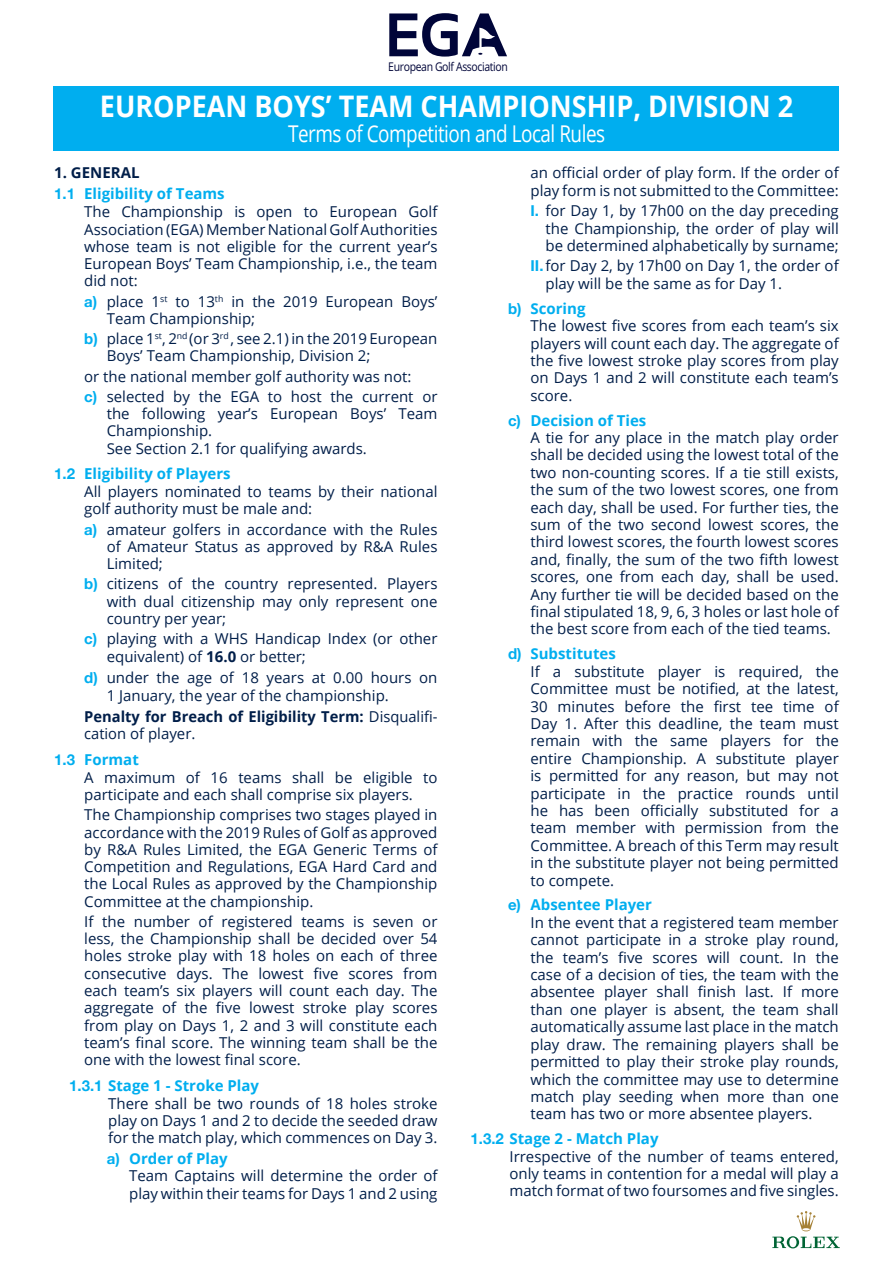
<style>
.page{position:relative;width:893px;height:1263px;background:#fff}
.page>*{position:absolute;margin:0;border:0;box-sizing:border-box;transform-origin:0 0}
.t1{font:700 29.7px "Open Sans";color:#fff;scale:.91 1}
.t2{font:23.1px "Open Sans";letter-spacing:-.025em;color:#fff;scale:.82 1}
.t3{font:15px/17.4px "Open Sans";color:#001e49;text-align:justify}
.t4{font:700 15px "Open Sans";color:#00aeef}
.t5{font:700 15px/17.2px "Open Sans";color:#001e49}
.t6{font:12px "Open Sans";letter-spacing:-.035em;color:#000539;scale:.87 1}
.s1{font-family:"Helvetica Neue"}
.s2{font-family:"Helvetica Neue";font-weight:700;color:#00aeef}
.s3{font-weight:700}
.s4{font-weight:400}
</style>
<div class="page">
<svg style="left:772px;top:1211px;width:68px;height:37px"></svg>
<div style="left:53px;top:87px;width:786px;height:64px;background:#00aeef"></div>
<svg style="left:389px;top:13px;width:118px;height:44px"></svg>
<p class="t6" style="left:388px;top:58px;width:139px">European Golf Association</p>
<h1 class="t1" style="left:100px;top:85px;width:763px">EUROPEAN BOYS’ TEAM CHAMPIONSHIP, DIVISION 2</h1>
<h2 class="t2" style="left:288px;top:118px;width:388px">Terms of Competition and Local Rules</h2>
<p class="t5" style="left:54px;top:164px;width:87px">1. GENERAL</p>
<p class="t4" style="left:54px;top:183px;width:172px"><span class="s1">1.1</span> Eligibility of Teams</p>
<p class="t3" style="left:84px;top:203px;width:355px">The Championship is open to European Golf Association (EGA) Member National Golf Authorities whose team is not eligible for the current year’s European Boys’ Team Championship, i.e., the team did not:</p>
<p class="t3" style="left:107px;top:292px;width:332px;text-indent:-22px"><span class="s2">a)</span> place 1<sup>st</sup> to 13<sup>th</sup> in the 2019 European Boys’<br>Team Championship;</p>
<p class="t3" style="left:107px;top:330px;width:332px;text-indent:-22px"><span class="s2">b)</span> place 1<sup>st</sup>, 2<sup>nd</sup> (or 3<sup>rd</sup> , see 2.1) in the 2019 European<br>Boys’ Team Championship, Division 2;</p>
<p class="t3" style="left:84px;top:367px;width:329px">or the national member golf authority was not:</p>
<p class="t3" style="left:107px;top:387px;width:332px;text-indent:-22px"><span class="s2">c)</span> selected by the EGA to host the current or the following year’s European Boys’ Team Championship.</p>
<p class="t3" style="left:107px;top:439px;width:262px">See Section 2.1 for qualifying awards.</p>
<p class="t4" style="left:54px;top:463px;width:178px"><span class="s1">1.2</span> Eligibility of Players</p>
<p class="t3" style="left:84px;top:483px;width:355px">All players nominated to teams by their national golf authority must be male and:</p>
<p class="t3" style="left:107px;top:520px;width:332px;text-indent:-22px"><span class="s2">a)</span> amateur golfers in accordance with the Rules of Amateur Status as approved by R&amp;A Rules Limited;</p>
<p class="t3" style="left:107px;top:575px;width:332px;text-indent:-22px"><span class="s2">b)</span> citizens of the country represented. Players with dual citizenship may only represent one country per year;</p>
<p class="t3" style="left:107px;top:629px;width:332px;line-height:18px;text-indent:-22px"><span class="s2">c)</span> playing with a WHS Handicap Index (or other equivalent) of <span class="s3">16.0</span> or better;</p>
<p class="t3" style="left:107px;top:668px;width:332px;line-height:18px;text-indent:-22px"><span class="s2">d)</span> under the age of 18 years at 0.00 hours on<br>1 January, the year of the championship.</p>
<p class="t5" style="left:84px;top:708px;width:355px">Penalty for Breach of Eligibility Term: <span class="s4">Disqualifi&shy;cation of player.</span></p>
<p class="t4" style="left:54px;top:749px;width:86px"><span class="s1">1.3</span> Format</p>
<p class="t3" style="left:84px;top:768px;width:355px">A maximum of 16 teams shall be eligible to participate and each shall comprise six players.</p>
<p class="t3" style="left:84px;top:806px;width:355px">The Championship comprises two stages played in accordance with the 2019 Rules of Golf as approved by R&amp;A Rules Limited, the EGA Generic Terms of Competition and Regulations, EGA Hard Card and the Local Rules as approved by the Championship Committee at the championship.</p>
<p class="t3" style="left:84px;top:912px;width:355px">If the number of registered teams is seven or less, the Championship shall be decided over 54 holes stroke play with 18 holes on each of three consecutive days. The lowest five scores from each team’s six players will count each day. The aggregate of the five lowest stroke play scores from play on Days 1, 2 and 3 will constitute each team’s final score. The winning team shall be the one with the lowest final score.</p>
<p class="t4" style="left:69px;top:1074px;width:191px"><span class="s1">1.3.1</span> Stage 1 - Stroke Play</p>
<p class="t3" style="left:108px;top:1094px;width:331px">There shall be two rounds of 18 holes stroke play on Days 1 and 2 to decide the seeded draw for the match play, which commences on Day 3.</p>
<p class="t4" style="left:107px;top:1147px;width:122px"><span class="s1">a)</span> Order of Play</p>
<p class="t3" style="left:129px;top:1166px;width:310px">Team Captains will determine the order of play within their teams for Days 1 and 2 using</p>
<p class="t3" style="left:530px;top:164px;width:310px">an official order of play form. If the order of play form is not submitted to the Committee:</p>
<p class="t3" style="left:545px;top:202px;width:295px;text-indent:-15px"><span class="s2">I.</span> for Day 1, by 17h00 on the day preceding the Championship, the order of play will be determined alphabetically by surname;</p>
<p class="t3" style="left:545px;top:257px;width:295px;text-indent:-15px"><span class="s2">II.</span>for Day 2, by 17h00 on Day 1, the order of play will be the same as for Day 1.</p>
<p class="t4" style="left:508px;top:298px;width:79px"><span class="s1">b)</span> Scoring</p>
<p class="t3" style="left:530px;top:317px;width:310px">The lowest five scores from each team’s six players will count each day. The aggregate of the five lowest stroke play scores from play on Days 1 and 2 will constitute each team’s score.</p>
<p class="t4" style="left:508px;top:410px;width:140px"><span class="s1">c)</span> Decision of Ties</p>
<p class="t3" style="left:530px;top:428px;width:310px">A tie for any place in the match play order shall be decided using the lowest total of the two non-counting scores. If a tie still exists, the sum of the two lowest scores, one from each day, shall be used. For further ties, the sum of the two second lowest scores, the third lowest scores, the fourth lowest scores and, finally, the sum of the two fifth lowest scores, one from each day, shall be used.<br>Any further tie will be decided based on the final stipulated 18, 9, 6, 3 holes or last hole of the best score from each of the tied teams.</p>
<p class="t4" style="left:508px;top:643px;width:109px"><span class="s1">d)</span> Substitutes</p>
<p class="t3" style="left:530px;top:662px;width:310px">If a substitute player is required, the Committee must be notified, at the latest, 30 minutes before the first tee time of Day 1. After this deadline, the team must remain with the same players for the entire Championship. A substitute player is permitted for any reason, but may not participate in the practice rounds until he has been officially substituted for a team member with permission from the Committee. A breach of this Term may result in the substitute player not being permitted to compete.</p>
<p class="t4" style="left:508px;top:894px;width:145px"><span class="s1">e)</span> Absentee Player</p>
<p class="t3" style="left:530px;top:913px;width:310px">In the event that a registered team member cannot participate in a stroke play round, the team’s five scores will count. In the case of a decision of ties, the team with the absentee player shall finish last. If more than one player is absent, the team shall automatically assume last place in the match play draw. The remaining players shall be permitted to play their stroke play rounds, which the committee may use to determine match play seeding when more than one team has two or more absentee players.</p>
<p class="t4" style="left:470px;top:1128px;width:190px"><span class="s1">1.3.2</span> Stage 2 - Match Play</p>
<p class="t3" style="left:509px;top:1147px;width:331px">Irrespective of the number of teams entered, only teams in contention for a medal will play a match format of two foursomes and five singles.</p>
</div>
